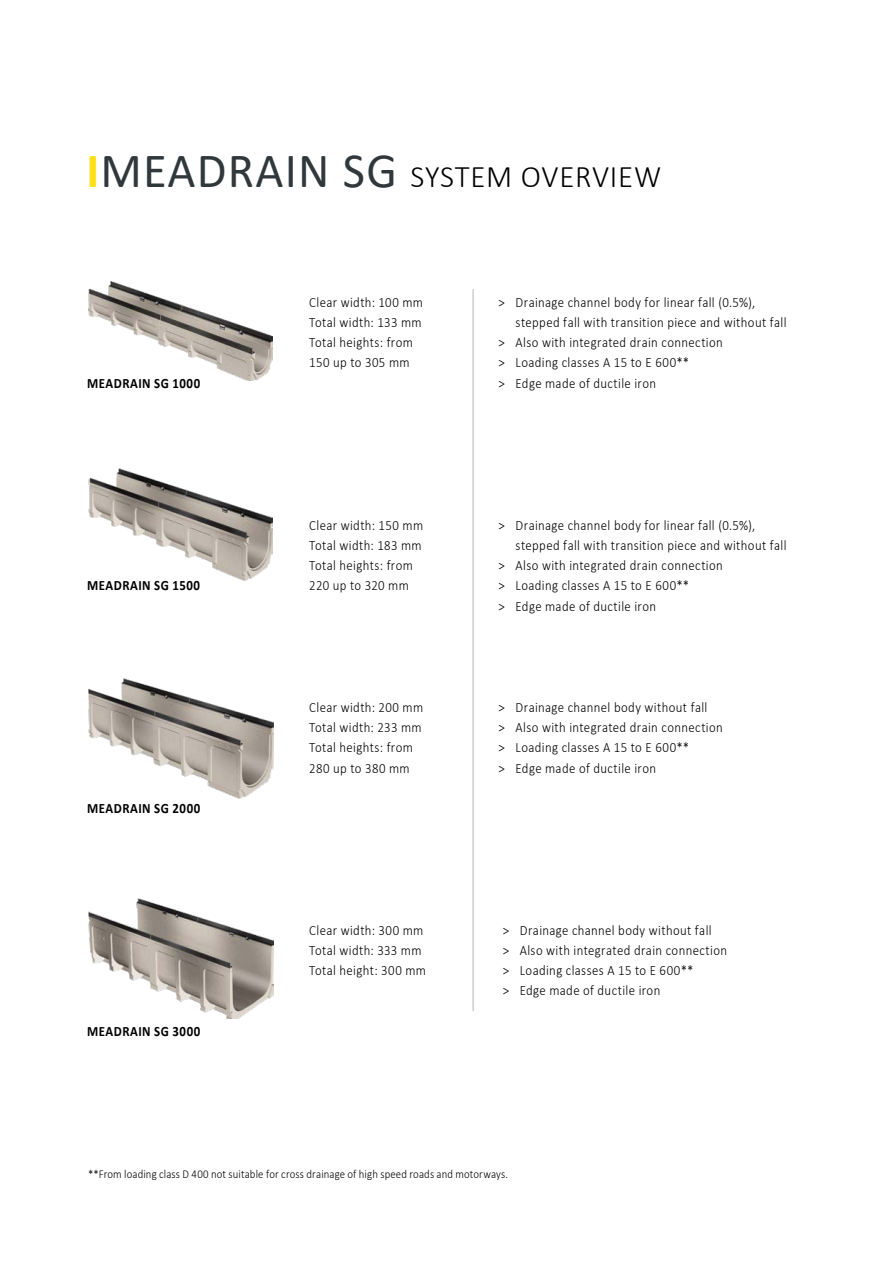
<style>
.page{position:relative;width:893px;height:1263px;background:#fff}
.page>*{position:absolute;margin:0;border:0;box-sizing:border-box;transform-origin:0 0}
.t1{font:300 31.5px "Calibri";letter-spacing:.025em;color:#000}
.t2{font:300 14.25px/20.2px "Calibri";letter-spacing:.03em;color:#000;scale:.9 1}
.t3{font:700 14.25px "Calibri";letter-spacing:.035em;color:#000;scale:.9 1}
.t4{font:300 12px "Calibri";letter-spacing:.01em;color:#000;scale:.9 1}
.s1{font-weight:700;font-size:49.5px;color:#ffde14}
.s2{font-weight:400;font-size:49.5px;color:#30383b}
</style>
<div class="page">
<img style="left:88px;top:898px;width:186px;height:120px">
<img style="left:88px;top:679px;width:186px;height:120px">
<img style="left:88px;top:468px;width:185px;height:113px">
<img style="left:88px;top:281px;width:185px;height:99px">
<hr style="left:473px;top:289px;width:1px;height:722px;background:#000">
<h1 class="t1" style="left:86px;top:157px;width:576px"><span class="s1">I</span><span class="s2">MEADRAIN SG</span> SYSTEM OVERVIEW</h1>
<p class="t2" style="left:309px;top:292px;width:128px">Clear width: 100 mm<br>Total width: 133 mm<br>Total heights: from<br>150 up to 305 mm</p>
<p class="t2" style="left:498px;top:292px;width:287px">&gt; Drainage channel body for linear fall (0.5%),</p>
<p class="t2" style="left:516px;top:312px;width:303px">stepped fall with transition piece and without fall</p>
<p class="t2" style="left:499px;top:332px;width:251px">&gt; Also with integrated drain connection</p>
<p class="t2" style="left:499px;top:352px;width:213px">&gt; Loading classes A 15 to E 600**</p>
<p class="t3" style="left:87px;top:373px;width:127px">MEADRAIN SG 1000</p>
<p class="t2" style="left:499px;top:373px;width:177px">&gt; Edge made of ductile iron</p>
<p class="t3" style="left:87px;top:575px;width:127px">MEADRAIN SG 1500</p>
<p class="t3" style="left:87px;top:798px;width:127px">MEADRAIN SG 2000</p>
<p class="t3" style="left:87px;top:1021px;width:127px">MEADRAIN SG 3000</p>
<p class="t2" style="left:309px;top:514px;width:128px">Clear width: 150 mm<br>Total width: 183 mm<br>Total heights: from<br>220 up to 320 mm</p>
<p class="t2" style="left:498px;top:514px;width:287px">&gt; Drainage channel body for linear fall (0.5%),</p>
<p class="t2" style="left:516px;top:535px;width:303px">stepped fall with transition piece and without fall</p>
<p class="t2" style="left:499px;top:555px;width:251px">&gt; Also with integrated drain connection</p>
<p class="t2" style="left:499px;top:575px;width:213px">&gt; Loading classes A 15 to E 600**</p>
<p class="t2" style="left:499px;top:595px;width:177px">&gt; Edge made of ductile iron</p>
<p class="t2" style="left:309px;top:697px;width:128px">Clear width: 200 mm<br>Total width: 233 mm<br>Total heights: from<br>280 up to 380 mm</p>
<p class="t2" style="left:499px;top:697px;width:251px">&gt; Drainage channel body without fall<br>&gt; Also with integrated drain connection &gt; Loading classes A 15 to E 600**<br>&gt; Edge made of ductile iron</p>
<p class="t2" style="left:309px;top:919px;width:131px">Clear width: 300 mm<br>Total width: 333 mm<br>Total height: 300 mm</p>
<p class="t2" style="left:503px;top:919px;width:251px">&gt; Drainage channel body without fall<br>&gt; Also with integrated drain connection &gt; Loading classes A 15 to E 600**<br>&gt; Edge made of ductile iron</p>
<p class="t4" style="left:88px;top:1166px;width:468px">**From loading class D 400 not suitable for cross drainage of high speed roads and motorways.</p>
</div>
